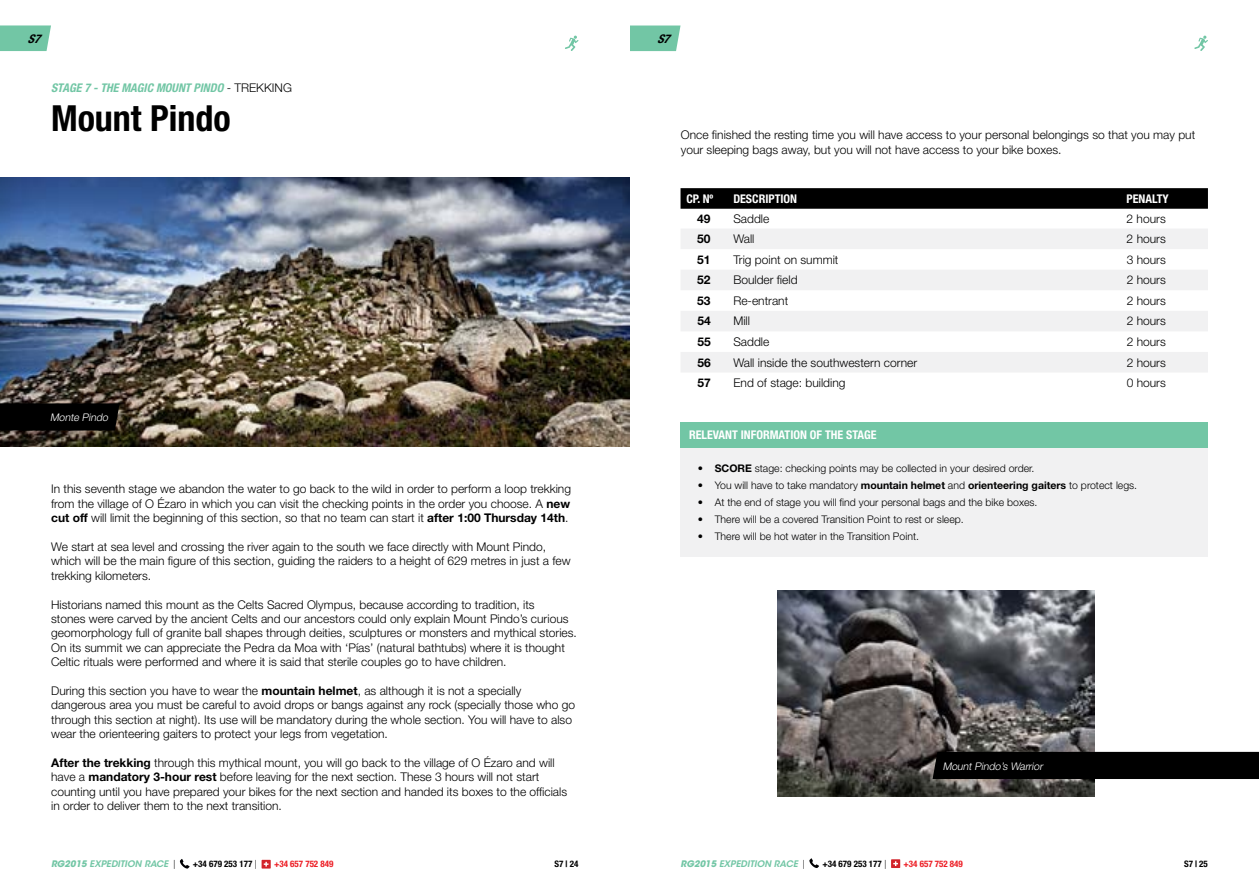
<style>
.page{position:relative;width:1259px;height:893px;background:#fff}
.page>*{position:absolute;margin:0;border:0;box-sizing:border-box;transform-origin:0 0}
.t1{font:700 condensed 36px "Helvetica Neue LT Std";color:#000}
.t2{font:300 12px/14.4px "Helvetica Neue LT Std";color:#000}
.t3{font:700 condensed 12px "Helvetica Neue LT Std";color:#fff}
.t4{font:italic 700 condensed 12px "Helvetica Neue LT Std";color:#72c6a5}
.t5{font:700 12px "Helvetica Neue LT Std";color:#000}
.t6{font:italic 700 condensed 12px "Helvetica Neue LT Std";color:#000}
.t7{font:300 10.5px "Helvetica Neue LT Std";color:#000}
.t8{font:italic 300 10.5px "Helvetica Neue LT Std";color:#fff}
.t9{font:italic 600 9px "ITC Avant Garde Std";color:#72c6a5}
.t10{font:700 condensed 9px "Helvetica Neue LT Std";color:#000}
.t11{font:700 condensed 9px "Helvetica Neue LT Std";color:#ed1d24}
.s1{font-weight:300;font-style:normal;font-stretch:normal;color:#000}
.s2{font-weight:700}
.s3{font-family:"Helvetica Neue LT Std";font-weight:300;font-style:normal;color:#000}
.s4{font-weight:300;font-stretch:normal}
</style>
<div class="page">
<svg style="left:0;top:25px;width:51px;height:26px"></svg>
<svg style="left:630px;top:26px;width:50px;height:25px"></svg>
<svg style="left:261px;top:860px;width:10px;height:8px"></svg>
<svg style="left:180px;top:859px;width:10px;height:9px"></svg>
<svg style="left:891px;top:859px;width:9px;height:9px"></svg>
<svg style="left:809px;top:858px;width:10px;height:10px"></svg>
<img style="left:0;top:178px;width:629px;height:269px">
<svg style="left:0;top:403px;width:120px;height:28px;background:#040403"></svg>
<svg style="left:565px;top:36px;width:13px;height:15px"></svg>
<svg style="left:1194px;top:36px;width:14px;height:15px"></svg>
<img style="left:778px;top:591px;width:316px;height:205px">
<div style="left:932px;top:752px;width:327px;height:27px;background:#000"></div>
<div style="left:680px;top:431px;width:528px;height:125px;background:#f1f1f2"></div>
<div style="left:680px;top:422px;width:528px;height:26px;background:#72c6a5"></div>
<svg style="left:680px;top:188px;width:528px;height:21px;background:#050505"></svg>
<svg style="left:681px;top:229px;width:527px;height:143px;fill:#f1f1f2"></svg>
<p class="t6" style="left:28px;top:31px;width:13px">S7</p>
<p class="t6" style="left:657px;top:31px;width:13px">S7</p>
<p class="t4" style="left:51px;top:80px;width:192px">STAGE 7 - THE MAGIC MOUNT PINDO <span class="s1">- trekking</span></p>
<h1 class="t1" style="left:51px;top:96px;width:181px">Mount Pindo</h1>
<p class="t8" style="left:50px;top:411px;width:61px">Monte Pindo</p>
<p class="t2" style="left:51px;top:482px;width:521px;text-align:justify">In this seventh stage we abandon the water to go back to the wild in order to perform a loop trekking from the village of O Ézaro in which you can visit the checking points in the order you choose. A <span class="s2">new cut off</span> will limit the beginning of this section, so that no team can start it <span class="s2">after 1:00 Thursday 14th</span>.</p>
<p class="t2" style="left:51px;top:539px;width:521px">We start at sea level and crossing the river again to the south we face directly with Mount Pindo, which will be the main figure of this section, guiding the raiders to a height of 629 metres in just a few trekking kilometers.</p>
<p class="t2" style="left:51px;top:597px;width:527px">Historians named this mount as the Celts Sacred Olympus, because according to tradition, its<br>stones were carved by the ancient Celts and our ancestors could only explain Mount Pindo’s curious geomorphology full of granite ball shapes through deities, sculptures or monsters and mythical stories.<br>On its summit we can appreciate the Pedra da Moa with ‘Pías’ (natural bathtubs) where it is thought Celtic rituals were performed and where it is said that sterile couples go to have children.</p>
<p class="t2" style="left:51px;top:683px;width:525px">During this section you have to wear the <span class="s2">mountain helmet</span>, as although it is not a specially dangerous area you must be careful to avoid drops or bangs against any rock (specially those who go through this section at night). Its use will be mandatory during the whole section. You will have to also wear the orienteering gaiters to protect your legs from vegetation.</p>
<p class="t2" style="left:51px;top:755px;width:517px"><span class="s2">After the trekking</span> through this mythical mount, you will go back to the village of O Ézaro and will have a <span class="s2">mandatory 3-hour rest</span> before leaving for the next section. These 3 hours will not start counting until you have prepared your bikes for the next section and handed its boxes to the officials in order to deliver them to the next transition.</p>
<p class="t2" style="left:681px;top:127px;width:516px">Once finished the resting time you will have access to your personal belongings so that you may put your sleeping bags away, but you will not have access to your bike boxes.</p>
<p class="t3" style="left:686px;top:191px;width:28px">CP. Nº</p>
<p class="t3" style="left:733px;top:191px;width:8px">DESC</p>
<p class="t3" style="left:758px;top:191px;width:13px">RIPTION</p>
<p class="t3" style="left:1126px;top:191px;width:8px">PENA</p>
<p class="t3" style="left:1152px;top:191px;width:12px">LTY</p>
<p class="t5" style="left:697px;top:211px;width:15px">49</p>
<p class="t2" style="left:733px;top:211px;width:38px">Saddle</p>
<p class="t2" style="left:1126px;top:211px;width:41px">2 hours</p>
<p class="t5" style="left:697px;top:231px;width:15px">50</p>
<p class="t2" style="left:733px;top:231px;width:23px">Wall</p>
<p class="t2" style="left:1126px;top:231px;width:41px">2 hours</p>
<p class="t5" style="left:697px;top:252px;width:15px">51</p>
<p class="t2" style="left:733px;top:252px;width:107px">Trig point on summit</p>
<p class="t2" style="left:1126px;top:252px;width:41px">3 hours</p>
<p class="t5" style="left:697px;top:273px;width:15px">52</p>
<p class="t2" style="left:733px;top:273px;width:66px">Boulder field</p>
<p class="t2" style="left:1126px;top:273px;width:41px">2 hours</p>
<p class="t5" style="left:697px;top:293px;width:15px">53</p>
<p class="t2" style="left:733px;top:293px;width:56px">Re-entrant</p>
<p class="t2" style="left:1126px;top:293px;width:41px">2 hours</p>
<p class="t5" style="left:697px;top:314px;width:15px">54</p>
<p class="t2" style="left:733px;top:314px;width:18px">Mill</p>
<p class="t2" style="left:1126px;top:314px;width:41px">2 hours</p>
<p class="t5" style="left:697px;top:334px;width:15px">55</p>
<p class="t2" style="left:733px;top:334px;width:38px">Saddle</p>
<p class="t2" style="left:1126px;top:334px;width:41px">2 hours</p>
<p class="t5" style="left:697px;top:355px;width:15px">56</p>
<p class="t2" style="left:733px;top:355px;width:185px">Wall inside the southwestern corner</p>
<p class="t2" style="left:1126px;top:355px;width:41px">2 hours</p>
<p class="t5" style="left:697px;top:375px;width:15px">57</p>
<p class="t2" style="left:733px;top:375px;width:114px">End of stage: building</p>
<p class="t2" style="left:1126px;top:375px;width:41px">0 hours</p>
<p class="t3" style="left:689px;top:427px;width:37px">RELEVANT</p>
<p class="t3" style="left:741px;top:427px;width:7px">INFO</p>
<p class="t3" style="left:763px;top:427px;width:23px">RMATION</p>
<p class="t3" style="left:810px;top:427px;width:23px">OF THE</p>
<p class="t3" style="left:846px;top:427px;width:31px">STAGE</p>
<p class="t7" style="left:697px;top:462px;width:338px"><span class="s2">• SCORE</span> stage: checking points may be collected in your desired order.</p>
<p class="t7" style="left:697px;top:479px;width:441px">• You will have to take mandatory <span class="s2">mountain helmet</span> and <span class="s2">orienteering gaiters</span> to protect legs.</p>
<p class="t7" style="left:697px;top:496px;width:341px">• At the end of stage you will find your personal bags and the bike boxes.</p>
<p class="t7" style="left:697px;top:512px;width:268px">• There will be a covered Transition Point to rest or sleep.</p>
<p class="t7" style="left:697px;top:529px;width:223px">• There will be hot water in the Transition Point.</p>
<p class="t8" style="left:942px;top:760px;width:104px">Mount Pindo’s Warrior</p>
<p class="t9" style="left:680px;top:858px;width:126px"><span class="s2">RG2015</span> EXPEDITION RACE <span class="s3">|</span></p>
<p class="t10" style="left:822px;top:858px;width:65px">+34 679 253 177 <span class="s4">|</span></p>
<p class="t11" style="left:903px;top:858px;width:61px">+34 657 752 849</p>
<p class="t9" style="left:51px;top:858px;width:126px"><span class="s2">RG2015</span> EXPEDITION RACE <span class="s3">|</span></p>
<p class="t10" style="left:193px;top:859px;width:65px">+34 679 253 177 <span class="s4">|</span></p>
<p class="t11" style="left:274px;top:859px;width:61px">+34 657 752 849</p>
<p class="t10" style="left:554px;top:859px;width:25px">S7 | 24</p>
<p class="t10" style="left:1184px;top:859px;width:25px">S7 | 25</p>
</div>
